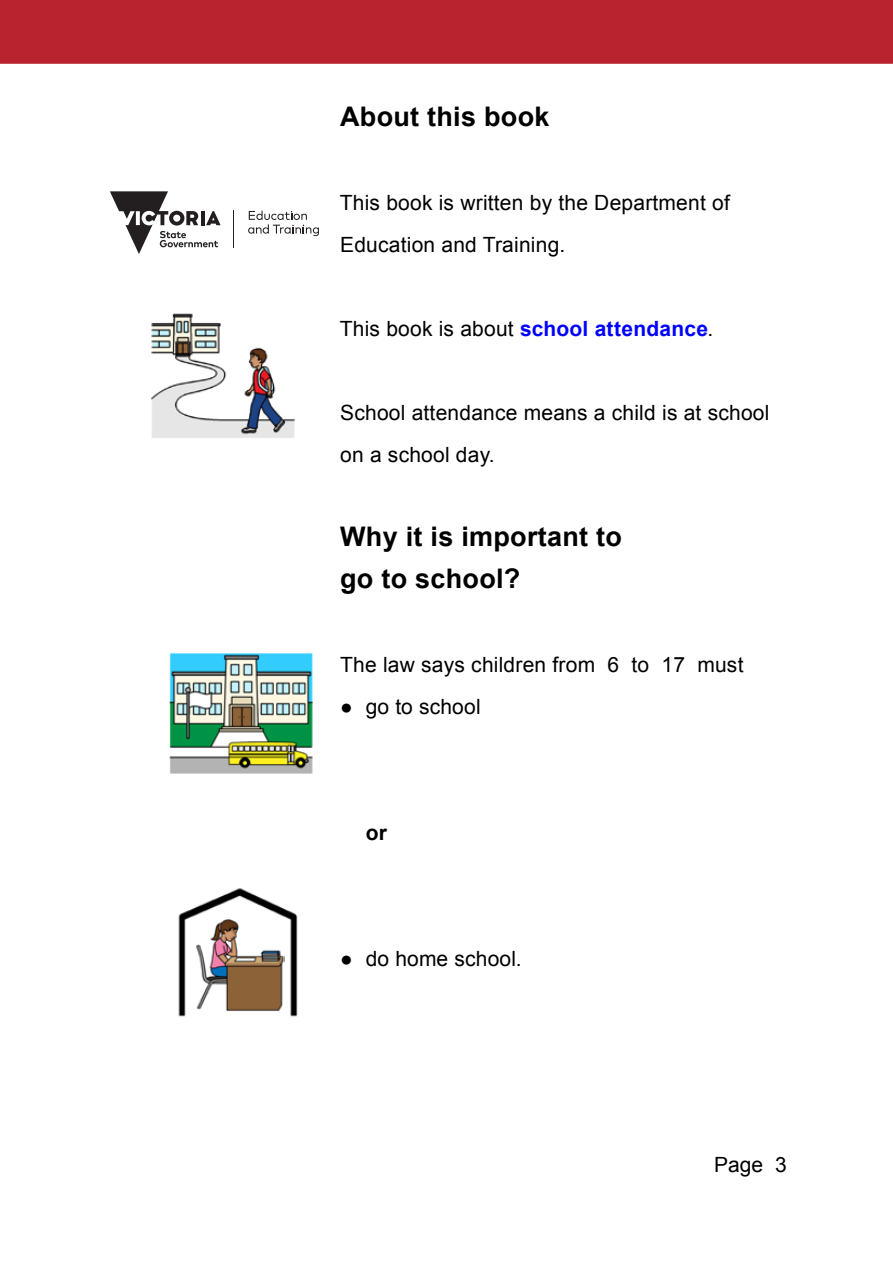
<style>
.page{position:relative;width:893px;height:1263px;background:#fff}
.page>*{position:absolute;margin:0;border:0;box-sizing:border-box;transform-origin:0 0}
.t1{font:700 27px/42px "Arial";letter-spacing:.01em;color:#000}
.t2{font:21px/42px "Arial";letter-spacing:.01em;color:#000}
.t3{font:700 21px "Arial";color:#000}
.s1{font-weight:700;color:#00f}
</style>
<div class="page">
<div style="left:0;top:0;width:893px;height:64px;background:#b8232f"></div>
<hr style="left:234px;top:211px;width:1px;height:37px;background:#231f20">
<svg style="left:110px;top:191px;width:111px;height:63px"></svg>
<svg style="left:248px;top:211px;width:71px;height:25px"></svg>
<img style="left:151px;top:313px;width:144px;height:125px">
<img style="left:169px;top:653px;width:144px;height:121px">
<img style="left:178px;top:888px;width:120px;height:129px">
<img style="left:194px;top:919px;width:90px;height:93px">
<h2 class="t1" style="left:340px;top:96px;width:211px">About this book</h2>
<p class="t2" style="left:340px;top:182px;width:392px">This book is written by the Department of<br>Education and Training.</p>
<p class="t2" style="left:340px;top:308px;width:375px">This book is about <span class="s1">school attendance</span>.</p>
<p class="t2" style="left:340px;top:392px;width:431px">School attendance means a child is at school on a school day.</p>
<h2 class="t1" style="left:340px;top:516px;width:283px">Why it is important to go to school?</h2>
<p class="t2" style="left:340px;top:644px;width:405px">The law says children from 6 to 17 must</p>
<p class="t2" style="left:340px;top:686px;width:142px">● go to school</p>
<p class="t3" style="left:366px;top:819px;width:23px">or</p>
<p class="t2" style="left:340px;top:938px;width:183px">● do home school.</p>
<p class="t2" style="left:714px;top:1144px;width:74px">Page 3</p>
</div>
